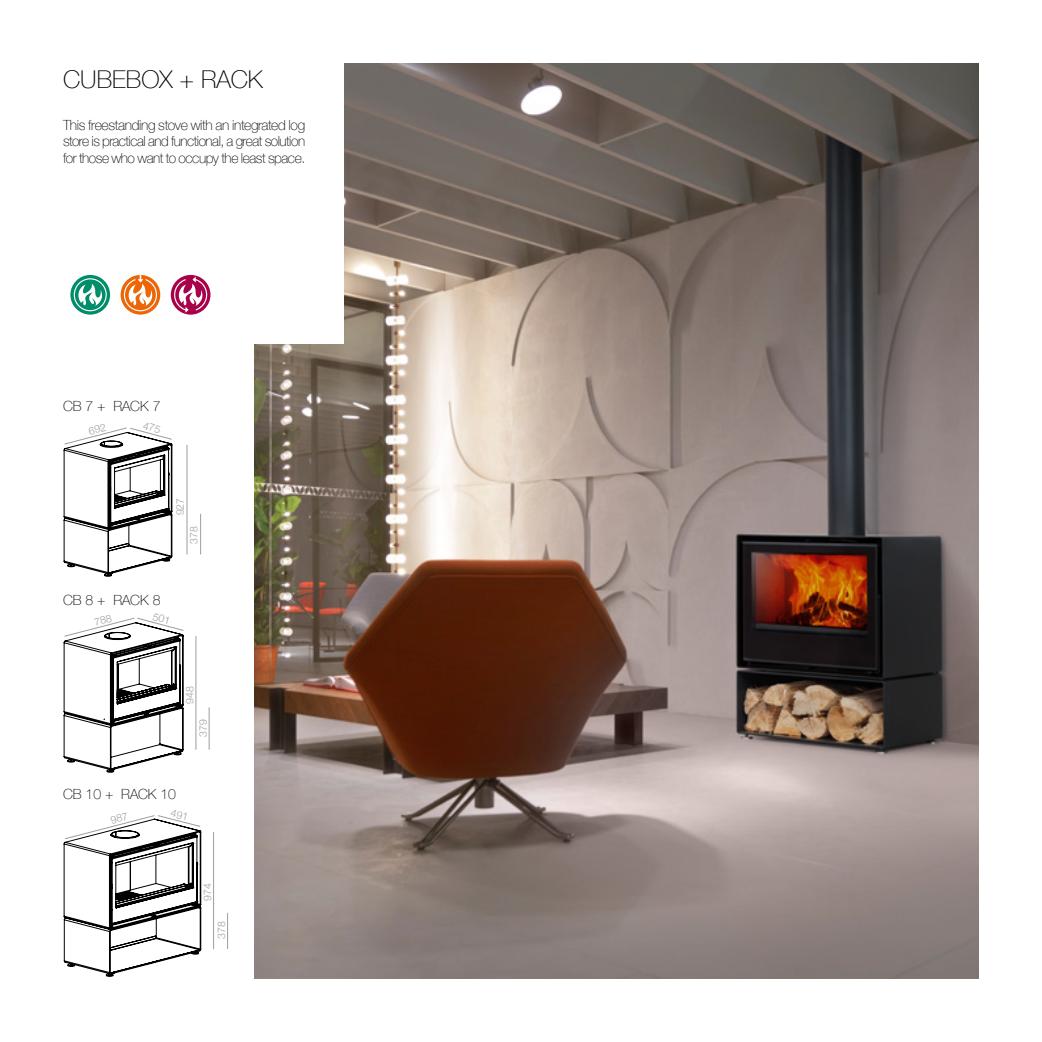
<style>
.page{position:relative;width:1042px;height:1042px;background:#fff}
.page>*{position:absolute;margin:0;border:0;box-sizing:border-box;transform-origin:0 0}
.t1{font:100 24.5px "Helvetica Neue";color:#000}
.t2{font:100 14px/16.8px "Helvetica Neue";letter-spacing:-.035em;color:#000;text-align:justify}
.t3{font:100 14px "Helvetica Neue";color:#000}
.t4{font:300 10.5px "Helvetica Neue";color:#9d9d9c}
</style>
<div class="page">
<img style="left:254px;top:63px;width:725px;height:916px">
<div style="left:0;top:0;width:343px;height:343px;background:#fff"></div>
<svg style="left:121px;top:275px;width:39px;height:40px"></svg>
<svg style="left:171px;top:275px;width:39px;height:40px"></svg>
<svg style="left:70px;top:275px;width:40px;height:40px"></svg>
<hr style="left:213px;top:832px;width:1px;height:116px;background:#9d9d9c">
<hr style="left:227px;top:913px;width:1px;height:35px;background:#9d9d9c">
<hr style="left:196px;top:636px;width:1px;height:113px;background:#9d9d9c">
<hr style="left:209px;top:708px;width:1px;height:41px;background:#9d9d9c">
<hr style="left:187px;top:445px;width:1px;height:109px;background:#9d9d9c">
<hr style="left:200px;top:514px;width:1px;height:40px;background:#9d9d9c">
<svg style="left:64px;top:815px;width:137px;height:162px"></svg>
<svg style="left:64px;top:617px;width:120px;height:156px"></svg>
<svg style="left:64px;top:427px;width:108px;height:150px"></svg>
<h1 class="t1" style="left:63px;top:60px;width:201px">CUBEBOX + RACK</h1>
<p class="t2" style="left:63px;top:116px;width:244px">This freestanding stove with an integrated log store is practical and functional, a great solution for those who want to occupy the least space.</p>
<p class="t2" style="left:63px;top:397px;width:99px">CB 7 + RACK 7</p>
<p class="t4" style="left:172px;top:515px;width:19px;rotate:-90deg">927</p>
<p class="t4" style="left:185px;top:544px;width:19px;rotate:-90deg">378</p>
<p class="t2" style="left:63px;top:590px;width:99px">CB 8 + RACK 8</p>
<p class="t4" style="left:181px;top:704px;width:19px;rotate:-90deg">948</p>
<p class="t4" style="left:195px;top:737px;width:19px;rotate:-90deg">379</p>
<p class="t3" style="left:63px;top:783px;width:114px">CB 10 + RACK 10</p>
<p class="t4" style="left:199px;top:900px;width:19px;rotate:-90deg">974</p>
<p class="t4" style="left:213px;top:938px;width:19px;rotate:-90deg">378</p>
</div>
